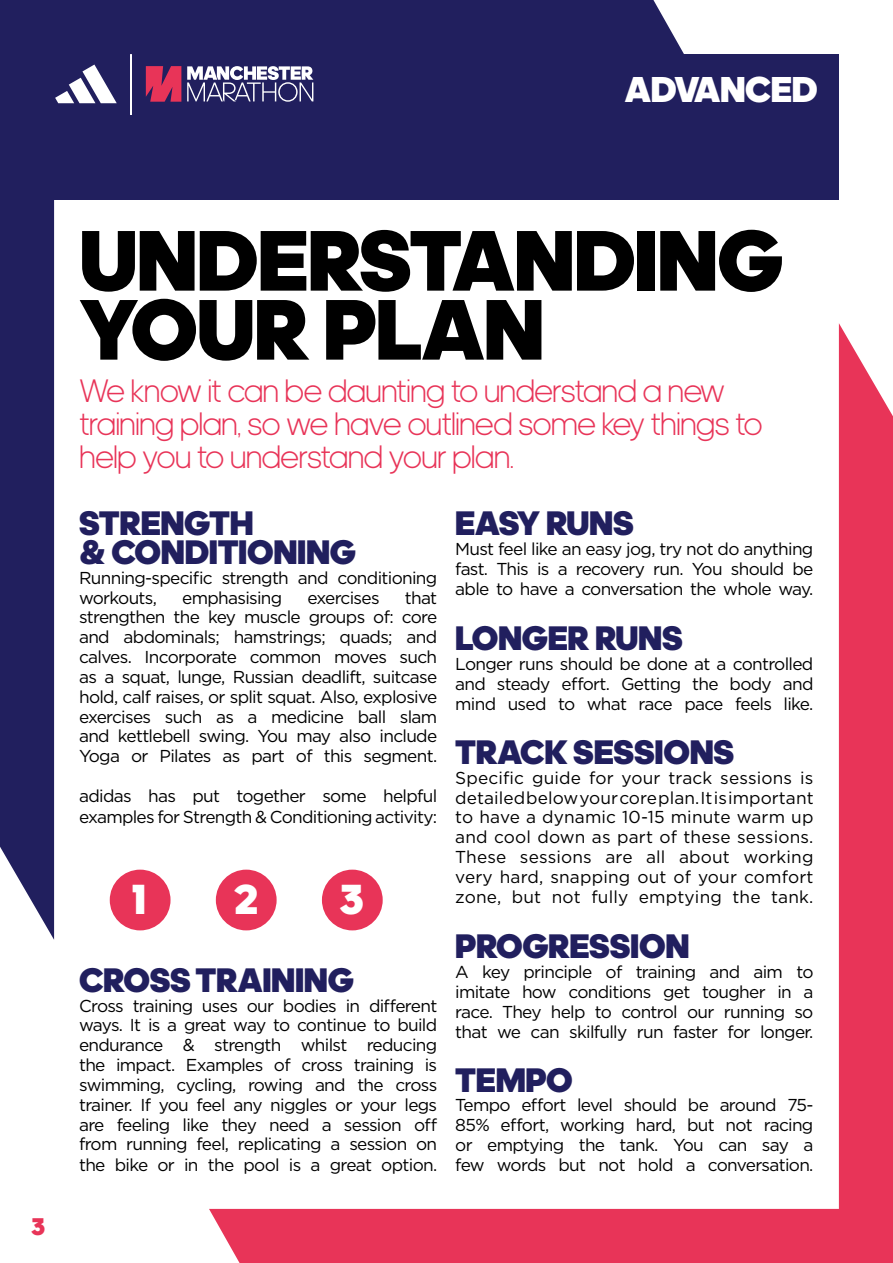
<style>
.page{position:relative;width:893px;height:1263px;background:#fff}
.page>*{position:absolute;margin:0;border:0;box-sizing:border-box;transform-origin:0 0}
.t1{font:900 87px/69px "adineue PRO";letter-spacing:-.01em;color:#000}
.t2{font:900 42.6px "adineue PRO";color:#fff}
.t3{font:900 36.45px "adineue PRO";letter-spacing:-.01em;color:#fff}
.t4{font:900 34.5px/28.5px "adineue PRO";letter-spacing:-.01em;color:#211f5e}
.t5{font:300 33px/33px "adineue PRO";letter-spacing:-.01em;color:#e83458}
.t6{font:900 24.45px "adineue PRO";color:#e83458}
.t7{font:17.25px/19.8px "Gotham";letter-spacing:-.04em;color:#000;text-align:justify}
</style>
<div class="page">
<div style="left:54px;top:54px;width:785px;height:146px;background:#211f5e"></div>
<div style="left:110px;top:870px;width:61px;height:60px;background:#e83458;border-radius:50%"></div>
<div style="left:216px;top:870px;width:61px;height:60px;background:#e83458;border-radius:50%"></div>
<div style="left:322px;top:870px;width:61px;height:60px;background:#e83458;border-radius:50%"></div>
<svg style="left:55px;top:65px;width:62px;height:38px"></svg>
<hr style="left:131px;top:53px;width:1px;height:62px;background:#fff">
<svg style="left:146px;top:66px;width:35px;height:36px"></svg>
<svg style="left:187px;top:66px;width:126px;height:36px"></svg>
<div style="left:0;top:54px;width:54px;height:886px;background:#211f5e"></div>
<div style="left:0;top:0;width:684px;height:54px;background:#211f5e"></div>
<div style="left:209px;top:1209px;width:630px;height:54px;background:#e83458"></div>
<div style="left:839px;top:323px;width:54px;height:940px;background:#e83458"></div>
<h3 class="t3" style="left:625px;top:68px;width:194px">ADVANCED</h3>
<h3 class="t6" style="left:31px;top:1211px;width:16px">3</h3>
<h1 class="t1" style="left:80px;top:225px;width:705px">UNDERSTANDING<br>YOUR PLAN</h1>
<h3 class="t5" style="left:80px;top:373px;width:685px">We know it can be daunting to understand a new training plan, so we have outlined some key things to help you to understand your plan.</h3>
<h3 class="t4" style="left:79px;top:509px;width:278px">STRENGTH<br>&amp; CONDITIONING</h3>
<p class="t7" style="left:79px;top:567px;width:360px">Running-specific strength and conditioning workouts,</p>
<h3 class="t4" style="left:455px;top:509px;width:180px">EASY RUNS</h3>
<p class="t7" style="left:455px;top:539px;width:360px">Must feel like an easy jog, try not do anything fast. This is a recovery run. You should be able to have a conversation the whole way.</p>
<h3 class="t4" style="left:455px;top:624px;width:229px">LONGER RUNS</h3>
<p class="t7" style="left:455px;top:654px;width:360px">Longer runs should be done at a controlled and steady effort. Getting the body and mind used to what race pace feels like.</p>
<h3 class="t4" style="left:455px;top:737px;width:281px">TRACK SESSIONS</h3>
<p class="t7" style="left:455px;top:767px;width:360px">Specific guide for your track sessions is detailed below your core plan. It is important to have a dynamic 10-15 minute warm up and cool down as part of these sessions.<br>These sessions are all about working very hard, snapping out of your comfort zone, but not fully emptying the tank.</p>
<h3 class="t4" style="left:455px;top:932px;width:236px">PROGRESSION</h3>
<p class="t7" style="left:455px;top:962px;width:360px">A key principle of training and aim to imitate how conditions get tougher in a race. They help to control our running so that we can skilfully run faster for longer.</p>
<h3 class="t4" style="left:455px;top:1065px;width:119px">TEMPO</h3>
<p class="t7" style="left:455px;top:1095px;width:360px">Tempo effort level should be around 75- 85% effort, working hard, but not racing or emptying the tank. You can say a few words but not hold a conversation.</p>
<p class="t7" style="left:79px;top:587px;width:360px;text-indent:326px">that strengthen the key muscle groups of: core and abdominals; hamstrings; quads; and calves. Incorporate common moves such as a squat, lunge, Russian deadlift, suitcase hold, calf raises, or split squat. Also, explosive exercises such as a medicine ball slam and kettlebell swing. You may also include Yoga or Pilates as part of this segment.</p>
<p class="t7" style="left:79px;top:785px;width:360px;line-height:20.7px">adidas has put together some helpful examples for Strength &amp; Conditioning activity:</p>
<p class="t7" style="left:182px;top:587px;width:102px">emphasising</p>
<p class="t7" style="left:308px;top:587px;width:74px">exercises</p>
<h2 class="t2" style="left:132px;top:874px;width:15px">1</h2>
<h2 class="t2" style="left:234px;top:873px;width:26px">2</h2>
<h2 class="t2" style="left:339px;top:874px;width:27px">3</h2>
<h3 class="t4" style="left:79px;top:965px;width:276px">CROSS TRAINING</h3>
<p class="t7" style="left:79px;top:995px;width:360px">Cross training uses our bodies in different ways. It is a great way to continue to build endurance &amp; strength whilst reducing the impact. Examples of cross training is swimming, cycling, rowing and the cross trainer. If you feel any niggles or your legs are feeling like they need a session off from running feel, replicating a session on the bike or in the pool is a great option.</p>
</div>
